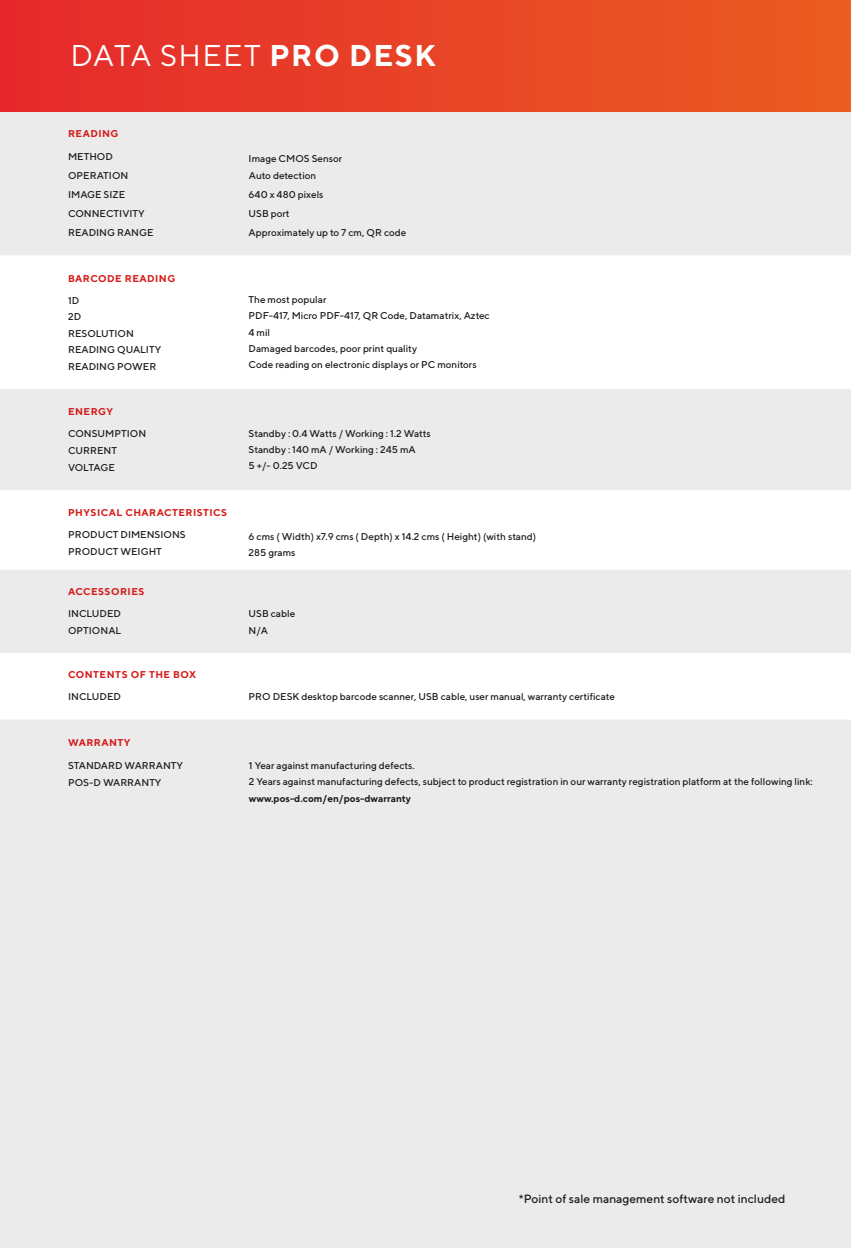
<style>
.page{position:relative;width:851px;height:1248px;background:#fff}
.page>*{position:absolute;margin:0;border:0;box-sizing:border-box;transform-origin:0 0}
.t1{font:30px "TT Norms";letter-spacing:.05em;color:#fff}
.t2{font:500 12px "TT Norms";color:#1d1d1b}
.t3{font:500 9.8px/16.4px "TT Norms";color:#1d1d1b}
.t4{font:700 9.8px "TT Norms";letter-spacing:.05em;color:#d41c1a}
.t5{font:700 9.8px "TT Norms";color:#1d1d1b}
.s1{font-weight:700}
</style>
<div class="page">
<div style="left:0;top:111px;width:850px;height:144px;background:#ecebec"></div>
<div style="left:0;top:389px;width:850px;height:101px;background:#ecebec"></div>
<div style="left:0;top:570px;width:850px;height:82px;background:#ecebec"></div>
<div style="left:0;top:720px;width:850px;height:186px;background:#ecebec"></div>
<div style="left:0;top:906px;width:850px;height:341px;background:#ecebec"></div>
<div style="left:0;top:0;width:850px;height:111px;background:linear-gradient(to right,#e5292c,#ea5d21)"></div>
<h1 class="t1" style="left:70px;top:37px;width:366px">DATA SHEET <span class="s1">PRO DESK</span></h1>
<p class="t4" style="left:68px;top:127px;width:52px">READING</p>
<p class="t3" style="left:68px;top:147px;width:87px;line-height:19px">METHOD<br>OPERATION<br>IMAGE SIZE<br>CONNECTIVITY<br>READING RANGE</p>
<p class="t4" style="left:68px;top:272px;width:109px">BARCODE READING</p>
<p class="t3" style="left:68px;top:291px;width:95px">1D<br>2D<br>RESOLUTION<br>READING QUALITY<br>READING POWER</p>
<p class="t4" style="left:68px;top:405px;width:47px">ENERGY</p>
<p class="t3" style="left:68px;top:425px;width:80px">CONSUMPTION<br>CURRENT<br>VOLTAGE</p>
<p class="t4" style="left:68px;top:506px;width:160px">PHYSICAL CHARACTERISTICS</p>
<p class="t3" style="left:68px;top:526px;width:119px">PRODUCT DIMENSIONS<br>PRODUCT WEIGHT</p>
<p class="t4" style="left:68px;top:585px;width:78px">ACCESSORIES</p>
<p class="t3" style="left:68px;top:605px;width:55px">INCLUDED<br>OPTIONAL</p>
<p class="t4" style="left:68px;top:668px;width:129px">CONTENTS OF THE BOX</p>
<p class="t3" style="left:68px;top:688px;width:54px">INCLUDED</p>
<p class="t4" style="left:68px;top:736px;width:64px">WARRANTY</p>
<p class="t3" style="left:68px;top:756px;width:116px;line-height:17.2px">STANDARD WARRANTY<br>POS-D WARRANTY</p>
<p class="t3" style="left:248px;top:150px;width:95px">Image CMOS Sensor<br>Auto detection</p>
<p class="t3" style="left:248px;top:185px;width:159px;line-height:19px">640 x 480 pixels<br>USB port<br>Approximately up to 7 cm, QR code</p>
<p class="t3" style="left:248px;top:291px;width:242px">The most popular<br>PDF-417, Micro PDF-417, QR Code, Datamatrix, Aztec</p>
<p class="t3" style="left:248px;top:324px;width:229px">4 mil<br>Damaged barcodes, poor print quality<br>Code reading on electronic displays or PC monitors</p>
<p class="t3" style="left:248px;top:425px;width:184px">Standby : 0.4 Watts / Working : 1.2 Watts<br>Standby : 140 mA / Working : 245 mA</p>
<p class="t3" style="left:248px;top:457px;width:70px">5 +/- 0.25 VCD</p>
<p class="t3" style="left:248px;top:527px;width:289px">6 cms ( Width) x7.9 cms ( Depth) x 14.2 cms ( Height) (with stand)<br>285 grams</p>
<p class="t3" style="left:248px;top:605px;width:48px">USB cable<br>N/A</p>
<p class="t3" style="left:248px;top:688px;width:368px">PRO DESK desktop barcode scanner, USB cable, user manual, warranty certificate</p>
<p class="t3" style="left:249px;top:756px;width:565px">1 Year against manufacturing defects.<br>2 Years against manufacturing defects, subject to product registration in our warranty registration platform at the following link:</p>
<p class="t5" style="left:249px;top:792px;width:164px">www.pos-d.com/en/pos-dwarranty</p>
<p class="t2" style="left:519px;top:1190px;width:268px">*Point of sale management software not included</p>
</div>
